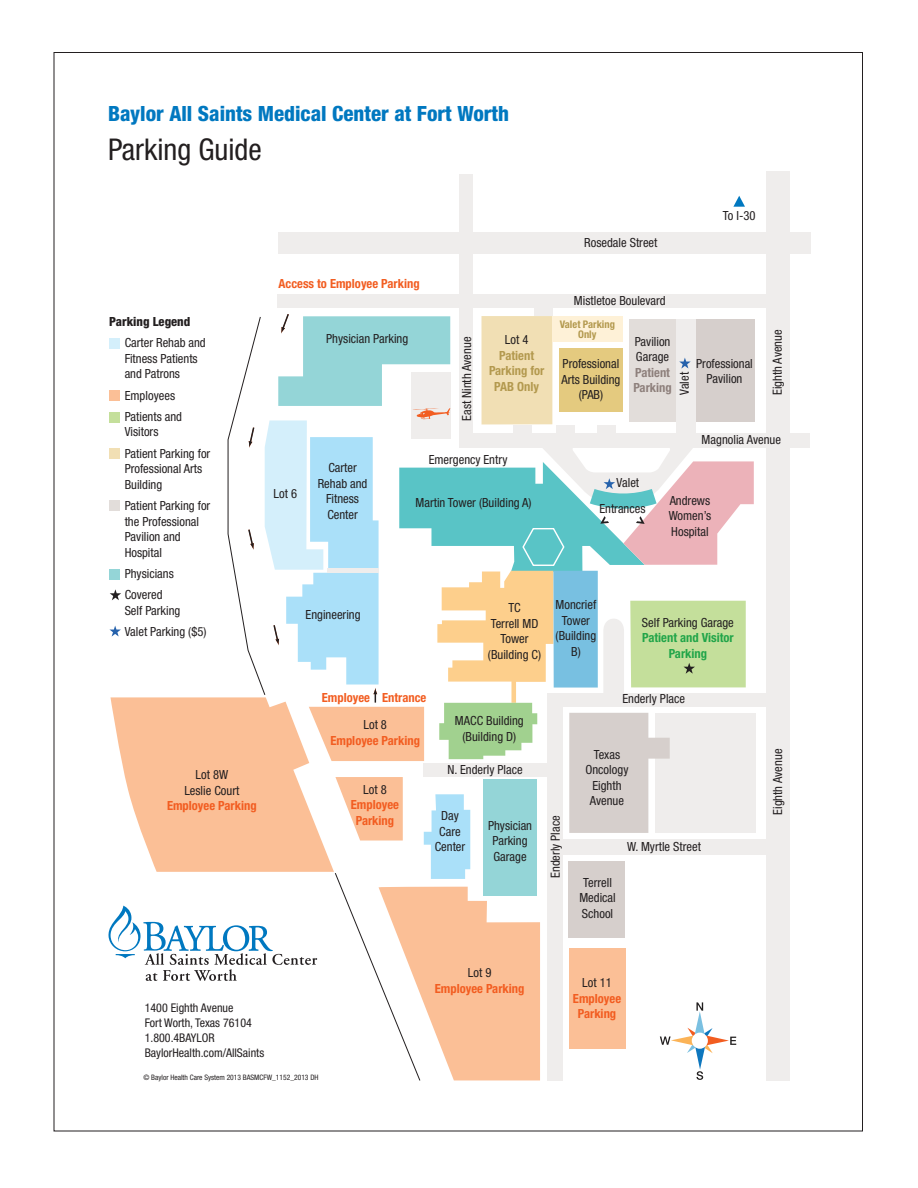
<style>
.page{position:relative;width:918px;height:1188px;background:#fff}
.page>*{position:absolute;margin:0;border:0;box-sizing:border-box;transform-origin:0 0}
.t1{font:condensed 30px "Helvetica Neue";color:#231f20}
.t2{font:800 condensed 21px "Helvetica Neue";color:#0078c0}
.t3{font:condensed 12.6px/15.5px "Helvetica Neue";color:#231f20;text-align:center}
.t4{font:700 condensed 12.6px/15.5px "Helvetica Neue";color:#f25d21;text-align:center}
.t5{font:700 condensed 12.6px/15.5px "Helvetica Neue";color:#21a549;text-align:center}
.t6{font:700 condensed 12.6px/15.5px "Helvetica Neue";color:#b3994e;text-align:center}
.t7{font:700 condensed 12.6px/15.5px "Helvetica Neue";color:#8e807c}
.t8{font:800 condensed 12.6px "Helvetica Neue";color:#231f20}
.t9{font:condensed 12px/15px "Helvetica Neue";color:#231f20}
.t10{font:700 condensed 10.5px/10.5px "Helvetica Neue";color:#b3994e;text-align:center}
.t11{font:condensed 7.5px "Helvetica Neue";color:#231f20}
</style>
<div class="page">
<div style="left:656px;top:714px;width:100px;height:119px;background:#efedec"></div>
<div style="left:459px;top:175px;width:14px;height:272px;background:#efedec"></div>
<div style="left:766px;top:171px;width:23px;height:909px;background:#efedec"></div>
<div style="left:548px;top:693px;width:239px;height:14px;background:#efedec"></div>
<div style="left:562px;top:839px;width:222px;height:16px;background:#efedec"></div>
<div style="left:278px;top:294px;width:496px;height:14px;background:#efedec"></div>
<div style="left:278px;top:232px;width:532px;height:21px;background:#efedec"></div>
<div style="left:460px;top:433px;width:350px;height:14px;background:#efedec"></div>
<div style="left:534px;top:308px;width:19px;height:8px;background:#efedec"></div>
<svg style="left:733px;top:196px;width:12px;height:11px"></svg>
<svg style="left:108px;top:314px;width:646px;height:767px"></svg>
<div style="left:109px;top:449px;width:11px;height:10px;background:#f1dfb4"></div>
<div style="left:109px;top:501px;width:11px;height:10px;background:#e2ddda"></div>
<div style="left:552px;top:316px;width:70px;height:26px;background:#fef1d7"></div>
<h2 class="t2" style="left:108px;top:101px;width:403px">Baylor All Saints Medical Center at Fort Worth</h2>
<h1 class="t1" style="left:108px;top:133px;width:155px">Parking Guide</h1>
<p class="t8" style="left:109px;top:314px;width:83px">Parking Legend</p>
<p class="t3" style="left:125px;top:335px;width:83px;text-align:left">Carter Rehab and<br>Fitness Patients and Patrons</p>
<p class="t3" style="left:125px;top:384px;width:59px;line-height:21.3px;text-align:left">Employees<br>Patients and</p>
<p class="t3" style="left:125px;top:421px;width:87px;line-height:21.3px;text-align:left">Visitors<br>Patient Parking for</p>
<p class="t3" style="left:125px;top:461px;width:79px;text-align:left">Professional Arts<br>Building</p>
<p class="t3" style="left:125px;top:498px;width:87px;text-align:left">Patient Parking for the Professional<br>Pavilion and<br>Hospital</p>
<p class="t3" style="left:125px;top:563px;width:51px;line-height:21.3px;text-align:left">Physicians<br>Covered</p>
<p class="t3" style="left:125px;top:600px;width:83px;line-height:21.3px;text-align:left">Self Parking<br>Valet Parking ($5)</p>
<p class="t4" style="left:279px;top:276px;width:143px">Access to Employee Parking</p>
<p class="t3" style="left:326px;top:331px;width:84px">Physician Parking</p>
<p class="t3" style="left:459px;top:421px;width:86px;rotate:-90deg">East Ninth Avenue</p>
<p class="t3" style="left:505px;top:332px;width:25px">Lot 4</p>
<p class="t6" style="left:489px;top:348px;width:57px">Patient<br>Parking for<br>PAB Only</p>
<p class="t3" style="left:274px;top:486px;width:25px">Lot 6</p>
<p class="t3" style="left:318px;top:460px;width:51px">Carter<br>Rehab and<br>Fitness<br>Center</p>
<p class="t3" style="left:429px;top:451px;width:80px">Emergency Entry</p>
<p class="t3" style="left:416px;top:495px;width:118px">Martin Tower (Building A)</p>
<p class="t3" style="left:584px;top:235px;width:75px">Rosedale Street</p>
<p class="t3" style="left:723px;top:208px;width:34px">To I-30</p>
<p class="t3" style="left:574px;top:293px;width:93px">Mistletoe Boulevard</p>
<p class="t10" style="left:560px;top:318px;width:57px">Valet Parking<br>Only</p>
<p class="t3" style="left:561px;top:356px;width:61px">Professional<br>Arts Building (PAB)</p>
<p class="t3" style="left:635px;top:334px;width:37px;text-align:left">Pavilion<br>Garage</p>
<p class="t7" style="left:633px;top:365px;width:40px">Patient<br>Parking</p>
<p class="t3" style="left:696px;top:356px;width:58px">Professional<br>Pavilion</p>
<p class="t3" style="left:677px;top:395px;width:24px;rotate:-90deg">Valet</p>
<p class="t3" style="left:770px;top:395px;width:67px;rotate:-90deg">Eighth Avenue</p>
<p class="t3" style="left:617px;top:475px;width:24px">Valet</p>
<p class="t3" style="left:702px;top:431px;width:81px">Magnolia Avenue</p>
<p class="t3" style="left:599px;top:501px;width:48px">Entrances</p>
<p class="t3" style="left:669px;top:493px;width:44px;text-align:justify">Andrews Women’s Hospital</p>
<p class="t3" style="left:306px;top:607px;width:57px">Engineering</p>
<p class="t3" style="left:488px;top:600px;width:55px">TC<br>Terrell MD<br>Tower (Building C)</p>
<p class="t3" style="left:556px;top:597px;width:42px">Moncrief<br>Tower (Building<br>B)</p>
<p class="t3" style="left:642px;top:615px;width:93px">Self Parking Garage</p>
<p class="t5" style="left:642px;top:630px;width:93px">Patient and Visitor<br>Parking</p>
<p class="t3" style="left:184px;top:767px;width:57px">Lot 8W<br>Leslie Court</p>
<p class="t4" style="left:167px;top:798px;width:91px">Employee Parking</p>
<p class="t4" style="left:322px;top:689px;width:106px">Employee Entrance</p>
<p class="t3" style="left:363px;top:717px;width:25px">Lot 8</p>
<p class="t4" style="left:330px;top:733px;width:91px">Employee Parking</p>
<p class="t3" style="left:363px;top:781px;width:25px">Lot 8</p>
<p class="t4" style="left:351px;top:797px;width:50px">Employee<br>Parking</p>
<p class="t3" style="left:455px;top:713px;width:70px">MACC Building (Building D)</p>
<p class="t3" style="left:447px;top:762px;width:77px">N. Enderly Place</p>
<p class="t3" style="left:435px;top:808px;width:32px">Day<br>Care<br>Center</p>
<p class="t3" style="left:488px;top:818px;width:46px">Physician<br>Parking<br>Garage</p>
<p class="t3" style="left:548px;top:878px;width:64px;rotate:-90deg">Enderly Place</p>
<p class="t3" style="left:622px;top:691px;width:64px">Enderly Place</p>
<p class="t3" style="left:585px;top:746px;width:45px">Texas<br>Oncology<br>Eighth<br>Avenue</p>
<p class="t3" style="left:579px;top:874px;width:38px">Terrell<br>Medical<br>School</p>
<p class="t3" style="left:627px;top:839px;width:75px">W. Myrtle Street</p>
<p class="t9" style="left:145px;top:1000px;width:121px">1400 Eighth Avenue<br>Fort Worth, Texas 76104<br>1.800.4BAYLOR<br>BaylorHealth.com/AllSaints</p>
<p class="t11" style="left:143px;top:1073px;width:177px">© Baylor Health Care System 2013 BASMCFW_1152_2013 DH</p>
<p class="t3" style="left:468px;top:965px;width:25px">Lot 9</p>
<p class="t4" style="left:435px;top:980px;width:91px">Employee Parking</p>
<p class="t3" style="left:582px;top:975px;width:31px">Lot 11</p>
<p class="t4" style="left:573px;top:990px;width:50px">Employee<br>Parking</p>
<p class="t3" style="left:770px;top:815px;width:67px;rotate:-90deg">Eighth Avenue</p>
</div>
